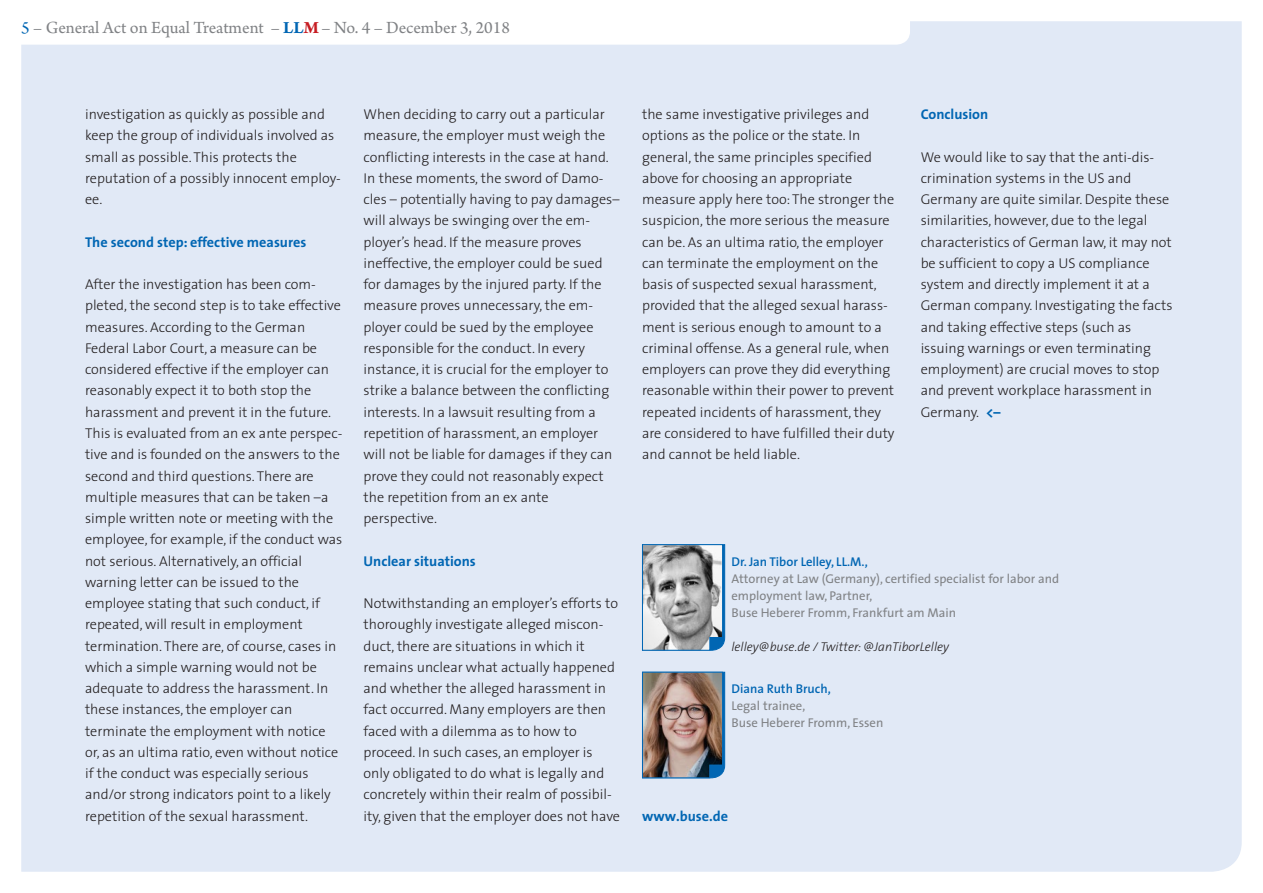
<style>
.page{position:relative;width:1263px;height:893px;background:#fff}
.page>*{position:absolute;margin:0;border:0;box-sizing:border-box;transform-origin:0 0}
.t1{font:18px "Arno Pro";letter-spacing:-.005em;color:#808285}
.t2{font:300 14.25px/21.3px "The Sans";color:#231f20}
.t3{font:700 14.25px "The Sans";color:#0166b3}
.t4{font:12.75px/17px "The Sans";color:#808285}
.t5{font:600 12.75px "The Sans";color:#0166b3}
.t6{font:italic 300 12.75px "The Sans";color:#231f20}
.s1{color:#0166b3}
.s2{font-weight:700;color:#0166b3}
.s3{font-weight:700;color:#c61c22}
</style>
<div class="page">
<div style="left:21px;top:21px;width:1221px;height:851px;background:#e1e9f6"></div>
<svg style="left:21px;top:21px;width:889px;height:24px"></svg>
<img style="left:642px;top:671px;width:83px;height:107px">
<svg style="left:642px;top:544px;width:83px;height:107px;background:#9ea6ac"></svg>
<p class="t1" style="left:21px;top:18px;width:490px"><span class="s1">5</span> – General Act on Equal Treatment – <span class="s2">LL</span><span class="s3">M</span> – No. 4 – December 3, 2018</p>
<p class="t2" style="left:85px;top:103px;width:257px">investigation as quickly as possible and keep the group of individuals involved as small as possible. This protects the reputation of a possibly innocent employ&shy;ee.</p>
<p class="t3" style="left:85px;top:230px;width:223px">The second step: effective measures</p>
<p class="t2" style="left:85px;top:273px;width:259px">After the investigation has been com&shy;pleted, the second step is to take effective measures. According to the German Federal Labor Court, a measure can be considered effective if the employer can reasonably expect it to both stop the harassment and prevent it in the future.<br>This is evaluated from an ex ante perspec&shy;tive and is founded on the answers to the second and third questions. There are multiple measures that can be taken –a simple written note or meeting with the employee, for example, if the conduct was not serious. Alternatively, an official warning letter can be issued to the employee stating that such conduct, if repeated, will result in employment termination. There are, of course, cases in which a simple warning would not be adequate to address the harassment. In these instances, the employer can terminate the employment with notice or, as an ultima ratio, even without notice if the conduct was especially serious and/or strong indicators point to a likely repetition of the sexual harassment.</p>
<p class="t2" style="left:364px;top:103px;width:257px">When deciding to carry out a particular measure, the employer must weigh the conflicting interests in the case at hand.<br>In these moments, the sword of Damo&shy;cles – potentially having to pay damages– will always be swinging over the em&shy;ployer’s head. If the measure proves ineffective, the employer could be sued for damages by the injured party. If the measure proves unnecessary, the em&shy;ployer could be sued by the employee responsible for the conduct. In every instance, it is crucial for the employer to strike a balance between the conflicting interests. In a lawsuit resulting from a repetition of harassment, an employer will not be liable for damages if they can prove they could not reasonably expect the repetition from an ex ante perspective.</p>
<p class="t3" style="left:364px;top:549px;width:114px">Unclear situations</p>
<p class="t2" style="left:364px;top:592px;width:258px">Notwithstanding an employer’s efforts to thoroughly investigate alleged miscon&shy;duct, there are situations in which it remains unclear what actually happened and whether the alleged harassment in fact occurred. Many employers are then faced with a dilemma as to how to proceed. In such cases, an employer is only obligated to do what is legally and concretely within their realm of possibil&shy;ity, given that the employer does not have</p>
<p class="t2" style="left:642px;top:103px;width:254px">the same investigative privileges and options as the police or the state. In general, the same principles specified above for choosing an appropriate measure apply here too: The stronger the suspicion, the more serious the measure can be. As an ultima ratio, the employer can terminate the employment on the basis of suspected sexual harassment, provided that the alleged sexual harass&shy;ment is serious enough to amount to a criminal offense. As a general rule, when employers can prove they did everything reasonable within their power to prevent repeated incidents of harassment, they are considered to have fulfilled their duty and cannot be held liable.</p>
<p class="t3" style="left:921px;top:102px;width:69px">Conclusion</p>
<p class="t2" style="left:921px;top:146px;width:253px">We would like to say that the anti-dis&shy;crimination systems in the US and Germany are quite similar. Despite these similarities, however, due to the legal characteristics of German law, it may not be sufficient to copy a US compliance system and directly implement it at a German company. Investigating the facts and taking effective steps (such as issuing warnings or even terminating employment) are crucial moves to stop and prevent workplace harassment in Germany. <span class="s2">&lt;–</span></p>
<p class="t5" style="left:731px;top:551px;width:138px">Dr. Jan Tibor Lelley, LL.M.,</p>
<p class="t4" style="left:731px;top:569px;width:329px">Attorney at Law (Germany), certified specialist for labor and employment law, Partner,<br>Buse Heberer Fromm, Frankfurt am Main</p>
<p class="t6" style="left:731px;top:636px;width:219px">lelley@buse.de / Twitter: @JanTiborLelley</p>
<p class="t5" style="left:731px;top:678px;width:101px">Diana Ruth Bruch,</p>
<p class="t4" style="left:731px;top:697px;width:153px">Legal trainee,<br>Buse Heberer Fromm, Essen</p>
<p class="t3" style="left:642px;top:804px;width:88px">www.buse.de</p>
</div>
